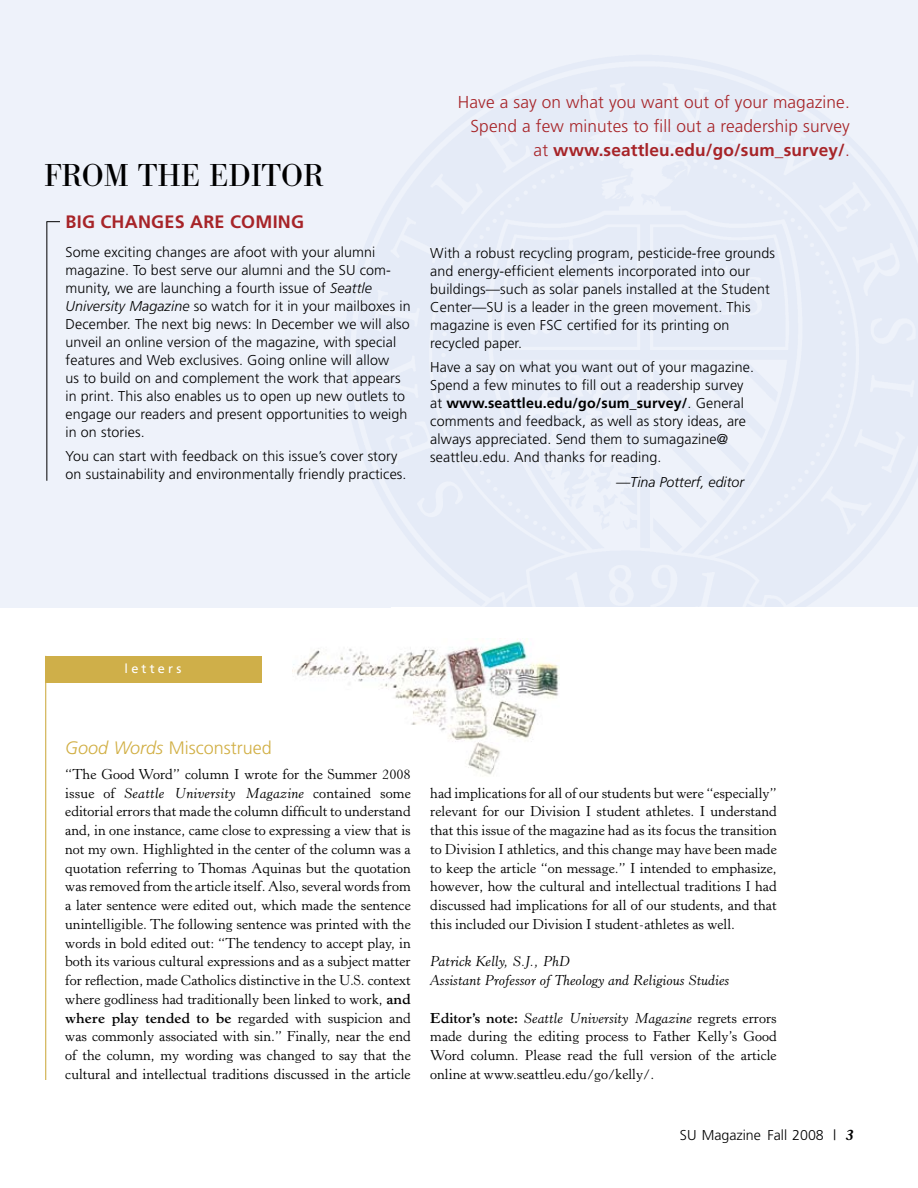
<style>
.page{position:relative;width:918px;height:1188px;background:#fff}
.page>*{position:absolute;margin:0;border:0;box-sizing:border-box;transform-origin:0 0}
.t1{font:33px "Bodoni Antiqua T";color:#000}
.t2{font:300 18px "Frutiger";color:#d1af44}
.t3{font:700 18px "Frutiger";letter-spacing:.01em;color:#a72428}
.t4{font:300 17.25px/24px "Frutiger";letter-spacing:.01em;color:#a72428;text-align:right}
.t5{font:14.25px/18.8px "Horley Old Style";color:#000;text-align:justify}
.t6{font:300 14.25px/18px "Frutiger";letter-spacing:.01em;color:#000}
.t7{font:italic 14.25px/18.8px "Horley Old Style";color:#000}
.t8{font:italic 300 14.25px "Frutiger";color:#000}
.t9{font:12.75px "Frutiger";letter-spacing:.25em;color:#fff}
.s1{font-style:italic}
.s2{font-weight:700}
.s3{font-family:"Horley Old Style";font-weight:700;font-style:italic;font-size:15.75px}
</style>
<div class="page">
<div style="left:0;top:0;width:918px;height:608px;background:#eef2fa"></div>
<hr style="left:46px;top:222px;width:1px;height:259px;background:#000">
<svg style="left:46px;top:221px;width:14px;height:1px"></svg>
<div style="left:45px;top:656px;width:217px;height:27px;background:#cfaf49"></div>
<hr style="left:45px;top:656px;width:1px;height:424px;background:#cfaf49">
<img style="left:292px;top:639px;width:267px;height:136px">
<h1 class="t1" style="left:44px;top:156px;width:273px">FROM THE EDITOR</h1>
<p class="t3" style="left:66px;top:211px;width:240px">Big changes are coming</p>
<p class="t6" style="left:66px;top:243px;width:347px">Some exciting changes are afoot with your alumni magazine. To best serve our alumni and the SU com&shy;munity, we are launching a fourth issue of <span class="s1">Seattle University Magazine</span> so watch for it in your mailboxes in December. The next big news: In December we will also unveil an online version of the magazine, with special features and Web exclusives. Going online will allow<br>us to build on and complement the work that appears in print. This also enables us to open up new outlets to engage our readers and present opportunities to weigh in on stories.</p>
<p class="t6" style="left:66px;top:447px;width:343px">You can start with feedback on this issue’s cover story on sustainability and environmentally friendly practices.</p>
<p class="t4" style="left:458px;top:90px;width:393px">Have a say on what you want out of your magazine.<br>Spend a few minutes to fill out a readership survey at <span class="s2">www.seattleu.edu/go/sum_survey/</span>.</p>
<p class="t6" style="left:430px;top:244px;width:346px">With a robust recycling program, pesticide-free grounds and energy-efficient elements incorporated into our buildings—such as solar panels installed at the Student Center—SU is a leader in the green movement. This magazine is even FSC certified for its printing on recycled paper.</p>
<p class="t6" style="left:430px;top:358px;width:325px">Have a say on what you want out of your magazine.<br>Spend a few minutes to fill out a readership survey at <span class="s2">www.seattleu.edu/go/sum_survey/</span>. General comments and feedback, as well as story ideas, are always appreciated. Send them to sumagazine@ seattleu.edu. And thanks for reading.</p>
<p class="t8" style="left:616px;top:474px;width:130px">—Tina Potterf, editor</p>
<p class="t9" style="left:125px;top:661px;width:58px">letters</p>
<p class="t2" style="left:65px;top:737px;width:208px"><span class="s1">Good Words</span> Misconstrued</p>
<p class="t5" style="left:65px;top:765px;width:347px">“The Good Word” column I wrote for the Summer 2008 issue of <span class="s1">Seattle University Magazine</span> contained some editorial errors that made the column difficult to understand and, in one instance, came close to expressing a view that is not my own. Highlighted in the center of the column was a quotation referring to Thomas Aquinas but the quotation was removed from the article itself. Also, several words from a later sentence were edited out, which made the sentence unintelligible. The following sentence was printed with the words in bold edited out: “The tendency to accept play, in both its various cultural expressions and as a subject matter for reflection, made Catholics distinctive in the U.S. context where godliness had traditionally been linked to work, <span class="s2">and where play tended to be</span> regarded with suspicion and was commonly associated with sin.” Finally, near the end of the column, my wording was changed to say that the cultural and intellectual traditions discussed in the article</p>
<p class="t5" style="left:430px;top:784px;width:348px">had implications for all of our students but were “especially” relevant for our Division I student athletes. I understand that this issue of the magazine had as its focus the transition to Division I athletics, and this change may have been made to keep the article “on message.” I intended to emphasize, however, how the cultural and intellectual traditions I had discussed had implications for all of our students, and that this included our Division I student-athletes as well.</p>
<p class="t7" style="left:430px;top:952px;width:301px">Patrick Kelly, S.J., PhD<br>Assistant Professor of Theology and Religious Studies</p>
<p class="t5" style="left:430px;top:1009px;width:348px"><span class="s2">Editor’s note:</span> <span class="s1">Seattle University Magazine</span> regrets errors made during the editing process to Father Kelly’s Good Word column. Please read the full version of the article online at www.seattleu.edu/go/kelly/.</p>
<p class="t6" style="left:680px;top:1126px;width:175px">SU Magazine Fall 2008 | <span class="s3">3</span></p>
</div>
